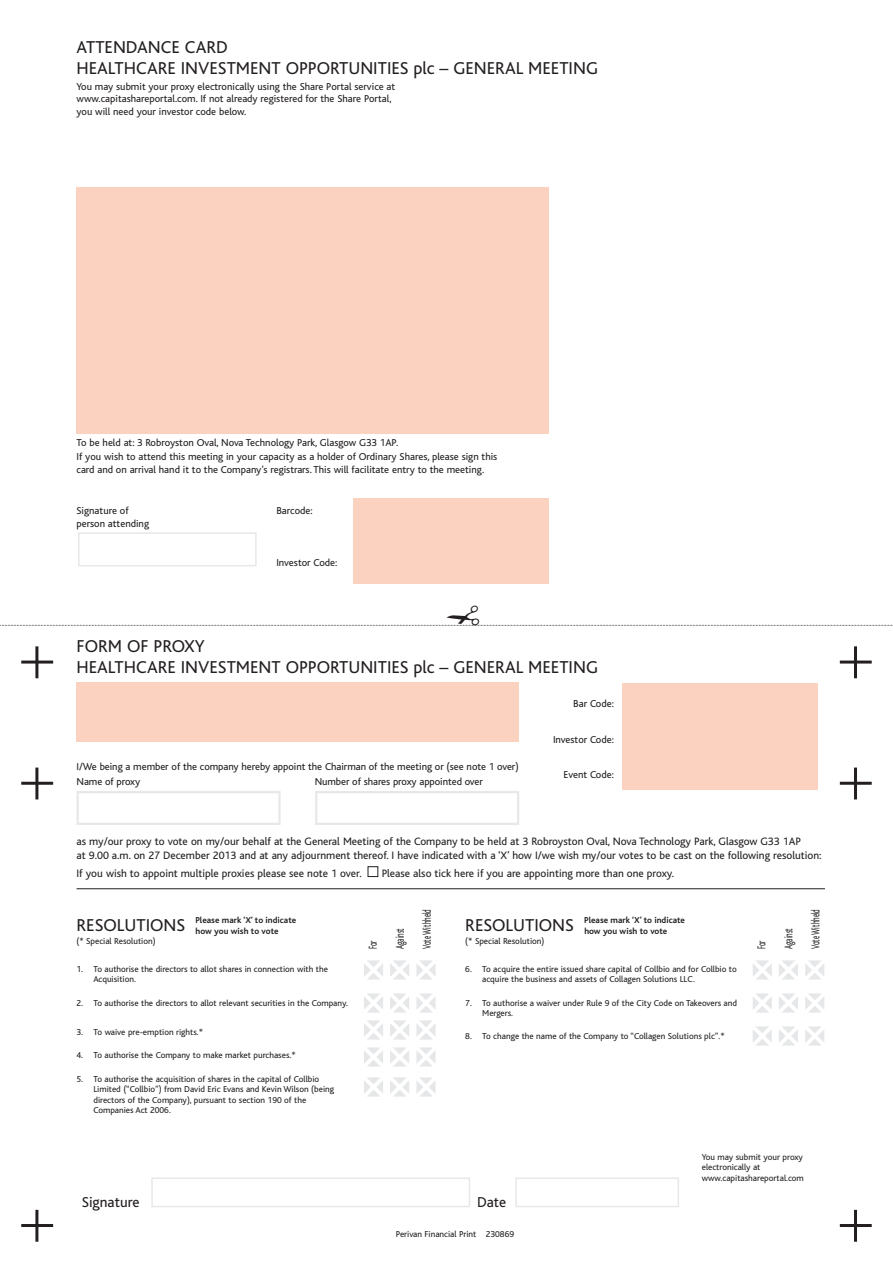
<style>
.page{position:relative;width:893px;height:1263px;background:#fff}
.page>*{position:absolute;margin:0;border:0;box-sizing:border-box;transform-origin:0 0}
.t1{font:18px/21.6px "Bliss";color:#231f20}
.t2{font:15px "Bliss";color:#231f20}
.t3{font:12px "Bliss";color:#231f20;scale:.57 1}
.t4{font:11.25px/13.5px "Bliss";color:#231f20}
.t5{font:10.5px/12.6px "Bliss";color:#231f20}
.t6{font:9px/10.5px "Bliss";color:#231f20}
.t7{font:700 9px/10.5px "Bliss";color:#231f20}
.s1{color:#fff}
.s2{font-weight:400;font-size:18px}
</style>
<div class="page">
<hr style="left:35px;top:646px;width:3px;height:32px;background:#231f20">
<hr style="left:21px;top:660px;width:32px;height:3px;background:#231f20">
<hr style="left:35px;top:767px;width:3px;height:32px;background:#231f20">
<hr style="left:21px;top:782px;width:32px;height:3px;background:#231f20">
<hr style="left:35px;top:1210px;width:3px;height:32px;background:#231f20">
<hr style="left:21px;top:1224px;width:32px;height:3px;background:#231f20">
<hr style="left:854px;top:646px;width:3px;height:32px;background:#231f20">
<hr style="left:840px;top:660px;width:32px;height:3px;background:#231f20">
<hr style="left:854px;top:767px;width:3px;height:32px;background:#231f20">
<hr style="left:840px;top:782px;width:32px;height:3px;background:#231f20">
<hr style="left:854px;top:1210px;width:3px;height:32px;background:#231f20">
<hr style="left:840px;top:1224px;width:32px;height:3px;background:#231f20">
<div style="left:77px;top:187px;width:472px;height:247px;background:#fbd2c0"></div>
<div style="left:353px;top:498px;width:196px;height:85px;background:#fbd2c0"></div>
<div style="left:77px;top:682px;width:442px;height:60px;background:#fbd2c0"></div>
<svg style="left:76px;top:791px;width:443px;height:34px"></svg>
<div style="left:622px;top:683px;width:196px;height:107px;background:#fbd2c0"></div>
<hr style="left:77px;top:888px;width:748px;height:1px;background:#231f20">
<svg style="left:416px;top:960px;width:20px;height:19px"></svg>
<svg style="left:390px;top:960px;width:19px;height:19px"></svg>
<svg style="left:364px;top:960px;width:19px;height:19px"></svg>
<svg style="left:364px;top:993px;width:19px;height:19px"></svg>
<svg style="left:390px;top:993px;width:19px;height:19px"></svg>
<svg style="left:416px;top:993px;width:20px;height:19px"></svg>
<svg style="left:364px;top:1020px;width:19px;height:19px"></svg>
<svg style="left:390px;top:1020px;width:19px;height:19px"></svg>
<svg style="left:416px;top:1020px;width:20px;height:19px"></svg>
<svg style="left:364px;top:1047px;width:19px;height:19px"></svg>
<svg style="left:390px;top:1047px;width:19px;height:19px"></svg>
<svg style="left:416px;top:1047px;width:20px;height:19px"></svg>
<svg style="left:364px;top:1077px;width:19px;height:19px"></svg>
<svg style="left:390px;top:1077px;width:19px;height:19px"></svg>
<svg style="left:416px;top:1077px;width:20px;height:19px"></svg>
<svg style="left:805px;top:960px;width:19px;height:19px"></svg>
<svg style="left:779px;top:960px;width:19px;height:19px"></svg>
<svg style="left:753px;top:960px;width:19px;height:19px"></svg>
<svg style="left:753px;top:993px;width:19px;height:19px"></svg>
<svg style="left:779px;top:993px;width:19px;height:19px"></svg>
<svg style="left:805px;top:993px;width:19px;height:19px"></svg>
<svg style="left:753px;top:1026px;width:19px;height:19px"></svg>
<svg style="left:779px;top:1026px;width:19px;height:19px"></svg>
<svg style="left:805px;top:1026px;width:19px;height:19px"></svg>
<div style="left:515px;top:1177px;width:164px;height:30px;border:2px solid #e7e8e9"></div>
<div style="left:151px;top:1177px;width:319px;height:30px;border:2px solid #e7e8e9"></div>
<div style="left:78px;top:532px;width:179px;height:34px;border:2px solid #e7e8e9"></div>
<svg style="left:0;top:624px;width:893px;height:2px"></svg>
<h1 class="t1" style="left:77px;top:38px;width:523px">ATTENDANCE CARD<br>HEALTHCARE INVESTMENT OPPORTUNITIES plc – GENERAL MEETING</h1>
<p class="t5" style="left:77px;top:81px;width:320px">You may submit your proxy electronically using the Share Portal service at www.capitashareportal.com. If not already registered for the Share Portal, you will need your investor code below.</p>
<p class="t5" style="left:77px;top:437px;width:422px;line-height:13.5px">To be held at: 3 Robroyston Oval, Nova Technology Park, Glasgow G33 1AP.<br>If you wish to attend this meeting in your capacity as a holder of Ordinary Shares, please sign this card and on arrival hand it to the Company’s registrars. This will facilitate entry to the meeting.</p>
<p class="t5" style="left:77px;top:505px;width:54px">Signature of</p>
<p class="t5" style="left:276px;top:505px;width:38px">Barcode:</p>
<p class="t5" style="left:77px;top:519px;width:74px">person attending</p>
<p class="t5" style="left:276px;top:558px;width:62px">Investor Code:</p>
<h1 class="t1" style="left:77px;top:637px;width:523px;line-height:21px">FORM OF PROXY<br>HEALTHCARE INVESTMENT OPPORTUNITIES plc – GENERAL MEETING</h1>
<p class="t5" style="left:77px;top:759px;width:444px;line-height:15.6px">I/We being a member of the company hereby appoint the Chairman of the meeting or (see note 1 over)<br>Name of proxy</p>
<p class="t5" style="left:315px;top:776px;width:170px">Number of shares proxy appointed over</p>
<p class="t5" style="left:573px;top:698px;width:42px">Bar Code:</p>
<p class="t5" style="left:553px;top:734px;width:62px">Investor Code:</p>
<p class="t5" style="left:563px;top:769px;width:52px">Event Code:</p>
<p class="t4" style="left:77px;top:836px;width:746px">as my/our proxy to vote on my/our behalf at the General Meeting of the Company to be held at 3 Robroyston Oval, Nova Technology Park, Glasgow G33 1AP<br>at 9.00 a.m. on 27 December 2013 and at any adjournment thereof. I have indicated with a ‘X’ how I/we wish my/our votes to be cast on the following resolution:</p>
<p class="t4" style="left:77px;top:867px;width:599px">If you wish to appoint multiple proxies please see note 1 over. <span class="s1">■</span> Please also tick here if you are appointing more than one proxy.</p>
<p class="t7" style="left:196px;top:916px;width:102px;text-indent:-119px"><span class="s2">RESOLUTIONS</span> Please mark ‘X’ to indicate how you wish to vote</p>
<p class="t6" style="left:77px;top:937px;width:81px">(* Special Resolution)</p>
<p class="t6" style="left:93px;top:964px;width:236px;text-indent:-17px">1. To authorise the directors to allot shares in connection with the<br>Acquisition.</p>
<p class="t6" style="left:77px;top:998px;width:273px">2. To authorise the directors to allot relevant securities in the Company.</p>
<p class="t6" style="left:77px;top:1028px;width:128px">3. To waive pre-emption rights.*</p>
<p class="t6" style="left:77px;top:1051px;width:221px">4. To authorise the Company to make market purchases.*</p>
<p class="t6" style="left:93px;top:1074px;width:242px;text-indent:-17px">5. To authorise the acquisition of shares in the capital of Collbio Limited (“Collbio”) from David Eric Evans and Kevin Wilson (being directors of the Company), pursuant to section 190 of the Companies Act 2006.</p>
<h3 class="t3" style="left:422px;top:949px;width:71px;rotate:-90deg">Vote Withheld</h3>
<p class="t7" style="left:584px;top:916px;width:102px;text-indent:-119px"><span class="s2">RESOLUTIONS</span> Please mark ‘X’ to indicate how you wish to vote</p>
<h3 class="t3" style="left:811px;top:949px;width:71px;rotate:-90deg">Vote Withheld</h3>
<h3 class="t3" style="left:368px;top:949px;width:17px;rotate:-90deg">For</h3>
<h3 class="t3" style="left:395px;top:949px;width:38px;rotate:-90deg">Against</h3>
<h3 class="t3" style="left:757px;top:949px;width:17px;rotate:-90deg">For</h3>
<h3 class="t3" style="left:784px;top:949px;width:38px;rotate:-90deg">Against</h3>
<p class="t6" style="left:465px;top:937px;width:81px">(* Special Resolution)</p>
<p class="t6" style="left:482px;top:964px;width:256px;text-indent:-17px">6. To acquire the entire issued share capital of Collbio and for Collbio to acquire the business and assets of Collagen Solutions LLC.</p>
<p class="t6" style="left:482px;top:998px;width:256px;text-indent:-17px">7. To authorise a waiver under Rule 9 of the City Code on Takeovers and<br>Mergers.</p>
<p class="t6" style="left:465px;top:1032px;width:261px">8. To change the name of the Company to “Collagen Solutions plc”.*</p>
<h2 class="t2" style="left:82px;top:1197px;width:59px">Signature</h2>
<h2 class="t2" style="left:477px;top:1197px;width:31px">Date</h2>
<p class="t6" style="left:396px;top:1230px;width:120px">Perivan Financial Print 230869</p>
<p class="t6" style="left:702px;top:1152px;width:104px">You may submit your proxy electronically at www.capitashareportal.com</p>
</div>
